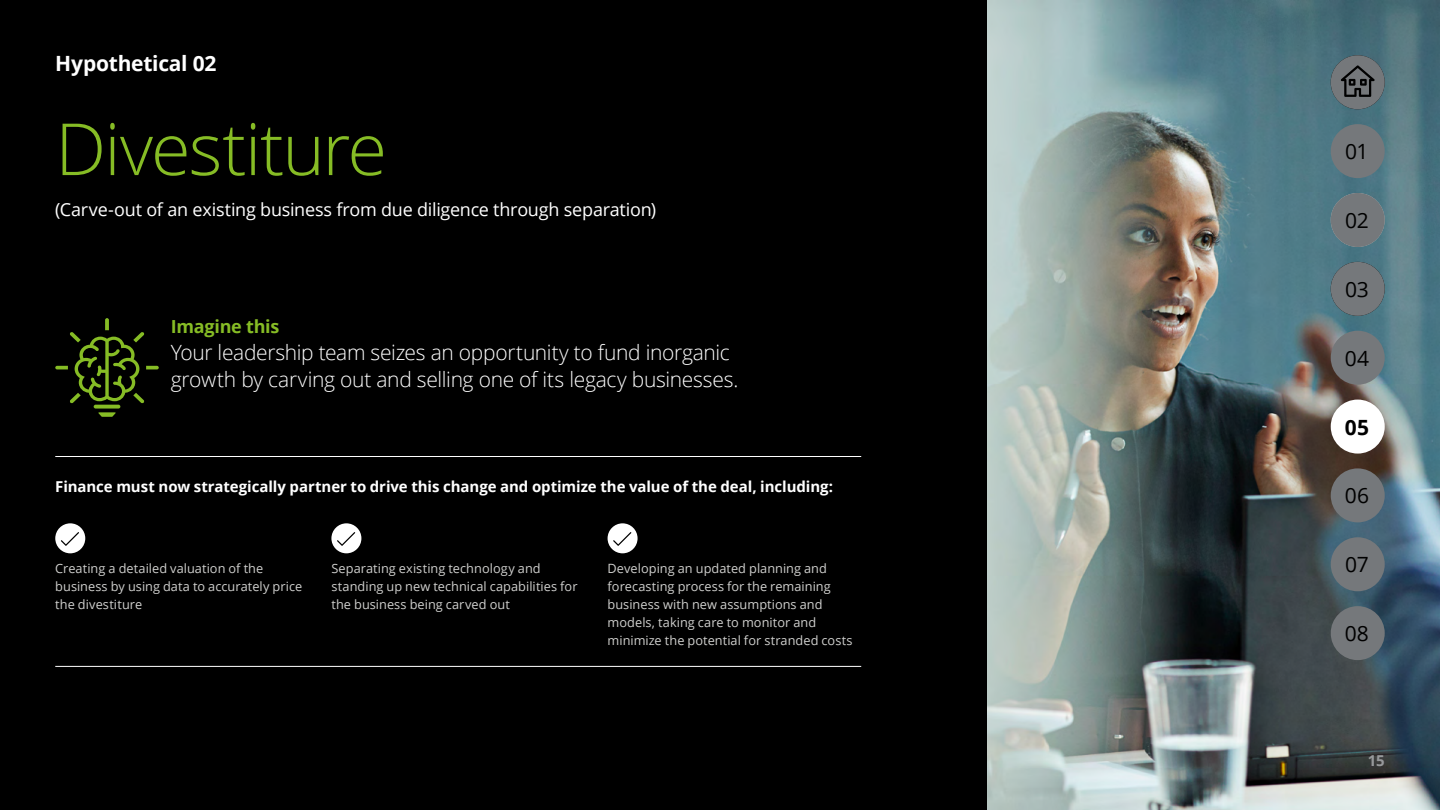
<style>
.page{position:relative;width:1440px;height:810px;background:#000}
.page>*{position:absolute;margin:0;border:0;box-sizing:border-box;transform-origin:0 0}
.t1{font:300 72px "Open Sans";letter-spacing:-.025em;color:#86bc25}
.t2{font:300 21px/27px "Open Sans";letter-spacing:-.015em;color:#fff}
.t3{font:700 21px "Open Sans";letter-spacing:-.01em;color:#fff}
.t4{font:21px "Open Sans";letter-spacing:-.015em;color:#000}
.t5{font:700 21px "Open Sans";color:#000}
.t6{font:18px "Open Sans";letter-spacing:-.015em;color:#fff}
.t7{font:700 18px "Open Sans";letter-spacing:-.015em;color:#86bc25}
.t8{font:700 15px "Open Sans";letter-spacing:-.005em;color:#fff}
.t9{font:700 15px "Open Sans";color:#97999b}
.t10{font:12.75px/18px "Open Sans";letter-spacing:.005em;color:#d0d0ce}
</style>
<div class="page">
<img style="left:987px;top:0;width:453px;height:810px">
<svg style="left:94px;top:405px;width:26px;height:4px"></svg>
<svg style="left:98px;top:412px;width:18px;height:5px"></svg>
<svg style="left:55px;top:318px;width:104px;height:85px"></svg>
<svg style="left:55px;top:523px;width:30px;height:30px"></svg>
<svg style="left:331px;top:523px;width:30px;height:30px"></svg>
<svg style="left:608px;top:523px;width:30px;height:30px"></svg>
<hr style="left:55px;top:666px;width:806px;height:1px;background:#fff">
<hr style="left:55px;top:456px;width:806px;height:1px;background:#fff">
<div style="left:1331px;top:468px;width:54px;height:54px;background:#75787b;border-radius:50%"></div>
<div style="left:1331px;top:400px;width:54px;height:54px;background:#fff;border-radius:50%"></div>
<div style="left:1331px;top:331px;width:54px;height:54px;background:#75787b;border-radius:50%"></div>
<div style="left:1331px;top:124px;width:54px;height:54px;background:#75787b;border-radius:50%"></div>
<svg style="left:1331px;top:55px;width:54px;height:54px;background:#5d676c"></svg>
<div style="left:1331px;top:262px;width:54px;height:54px;background:#75787b;border-radius:50%"></div>
<div style="left:1331px;top:193px;width:54px;height:54px;background:#75787b;border-radius:50%"></div>
<div style="left:1331px;top:537px;width:54px;height:54px;background:#75787b;border-radius:50%"></div>
<div style="left:1331px;top:606px;width:54px;height:54px;background:#75787b;border-radius:50%"></div>
<h2 class="t3" style="left:55px;top:49px;width:163px">Hypothetical 02</h2>
<h1 class="t1" style="left:55px;top:100px;width:333px">Divestiture</h1>
<h3 class="t6" style="left:55px;top:197px;width:602px">(Carve-out of an existing business from due diligence through separation)</h3>
<h3 class="t7" style="left:171px;top:313px;width:110px">Imagine this</h3>
<h2 class="t2" style="left:171px;top:338px;width:569px">Your leadership team seizes an opportunity to fund inorganic growth by carving out and selling one of its legacy businesses.</h2>
<p class="t8" style="left:55px;top:476px;width:779px">Finance must now strategically partner to drive this change and optimize the value of the deal, including:</p>
<p class="t10" style="left:55px;top:559px;width:248px">Creating a detailed valuation of the business by using data to accurately price the divestiture</p>
<p class="t10" style="left:331px;top:559px;width:248px">Separating existing technology and standing up new technical capabilities for the business being carved out</p>
<p class="t10" style="left:608px;top:559px;width:247px">Developing an updated planning and forecasting process for the remaining business with new assumptions and models, taking care to monitor and minimize the potential for stranded costs</p>
<h2 class="t4" style="left:1345px;top:137px;width:25px">01</h2>
<h2 class="t4" style="left:1345px;top:206px;width:25px">02</h2>
<h2 class="t4" style="left:1345px;top:275px;width:25px">03</h2>
<h2 class="t4" style="left:1345px;top:344px;width:26px">04</h2>
<h2 class="t5" style="left:1345px;top:412px;width:26px">05</h2>
<h2 class="t4" style="left:1345px;top:481px;width:26px">06</h2>
<h2 class="t4" style="left:1345px;top:550px;width:25px">07</h2>
<h2 class="t4" style="left:1345px;top:619px;width:26px">08</h2>
<p class="t9" style="left:1368px;top:750px;width:18px">15</p>
</div>
